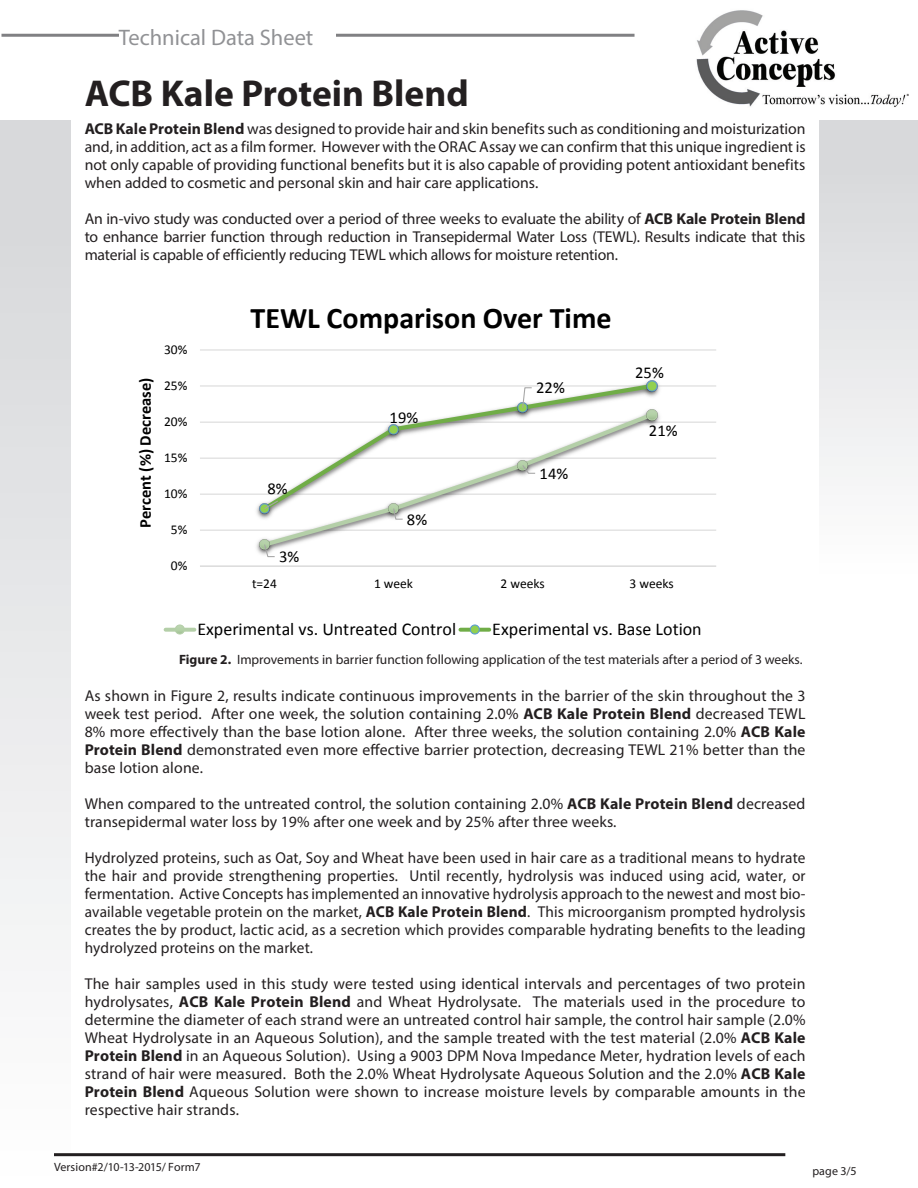
<style>
.page{position:relative;width:918px;height:1188px;background:#fff}
.page>*{position:absolute;margin:0;border:0;box-sizing:border-box;transform-origin:0 0}
.t1{font:700 37.5px "Myriad Pro";color:#231f20}
.t2{font:700 30px "Calibri";color:#000}
.t3{font:22.5px "Myriad Pro";color:#919295}
.t4{font:18px "Calibri";color:#000}
.t5{font:16.5px "Calibri";letter-spacing:.005em;color:#000}
.t6{font:700 16.5px "Calibri";color:#000}
.t7{font:15.75px/18px "Myriad Pro";letter-spacing:.01em;color:#231f20;text-align:justify}
.t8{font:13.5px "Myriad Pro";color:#231f20}
.t9{font:13.5px "Calibri";color:#000}
.t10{font:12px "Myriad Pro";letter-spacing:.005em;color:#231f20}
.s1{font-weight:700}
</style>
<div class="page">
<div style="left:819px;top:120px;width:99px;height:459px;background:linear-gradient(to bottom,#d4d5d8,#fefefe)"></div>
<hr style="left:2px;top:34px;width:633px;height:3px;background:#808083">
<div style="left:119px;top:28px;width:217px;height:31px;background:#fff"></div>
<div style="left:0;top:120px;width:71px;height:1068px;background:linear-gradient(to bottom,#d4d5d8,#fefefe)"></div>
<hr style="left:54px;top:1153px;width:731px;height:3px;background:#231f20">
<img style="left:696px;top:10px;width:213px;height:97px">
<hr style="left:200px;top:530px;width:516px;height:1px;background:#d9d9d9">
<hr style="left:200px;top:494px;width:516px;height:1px;background:#d9d9d9">
<hr style="left:200px;top:458px;width:516px;height:1px;background:#d9d9d9">
<hr style="left:200px;top:422px;width:516px;height:1px;background:#d9d9d9">
<hr style="left:200px;top:385px;width:516px;height:2px;background:#d9d9d9">
<hr style="left:200px;top:349px;width:516px;height:2px;background:#d9d9d9">
<hr style="left:200px;top:565px;width:516px;height:2px;background:#d9d9d9">
<img style="left:256px;top:541px;width:3px;height:12px">
<img style="left:657px;top:411px;width:7px;height:13px">
<img style="left:256px;top:505px;width:3px;height:12px">
<img style="left:649px;top:380px;width:15px;height:15px">
<svg style="left:259px;top:420px;width:398px;height:129px"></svg>
<svg style="left:259px;top:382px;width:397px;height:132px"></svg>
<svg style="left:388px;top:424px;width:11px;height:11px"></svg>
<svg style="left:647px;top:381px;width:10px;height:10px"></svg>
<svg style="left:259px;top:539px;width:17px;height:19px"></svg>
<svg style="left:388px;top:503px;width:16px;height:17px"></svg>
<svg style="left:518px;top:460px;width:18px;height:14px"></svg>
<svg style="left:259px;top:500px;width:20px;height:14px"></svg>
<svg style="left:518px;top:387px;width:15px;height:26px"></svg>
<svg style="left:166px;top:628px;width:28px;height:4px"></svg>
<svg style="left:175px;top:625px;width:8px;height:9px"></svg>
<div style="left:175px;top:624px;width:10px;height:11px;border:1px solid #b4cfa8;border-radius:50%"></div>
<svg style="left:460px;top:628px;width:29px;height:4px"></svg>
<div style="left:470px;top:625px;width:9px;height:9px;background:#92d050;border-radius:50%"></div>
<div style="left:470px;top:624px;width:10px;height:11px;border:1px solid #5b9bd5;border-radius:50%"></div>
<p class="t3" style="left:119px;top:23px;width:196px">Technical Data Sheet</p>
<p class="t1" style="left:85px;top:69px;width:386px">ACB Kale Protein Blend</p>
<p class="t7" style="left:85px;top:120px;width:722px"><span class="s1">ACB Kale Protein Blend</span> was designed to provide hair and skin benefits such as conditioning and moisturization and, in addition, act as a film former. However with the ORAC Assay we can confirm that this unique ingredient is not only capable of providing functional benefits but it is also capable of providing potent antioxidant benefits when added to cosmetic and personal skin and hair care applications.</p>
<p class="t7" style="left:85px;top:210px;width:722px">An in-vivo study was conducted over a period of three weeks to evaluate the ability of <span class="s1">ACB Kale Protein Blend </span>to enhance barrier function through reduction in Transepidermal Water Loss (TEWL). Results indicate that this material is capable of efficiently reducing TEWL which allows for moisture retention.</p>
<p class="t6" style="left:135px;top:528px;width:152px;rotate:-90deg">Percent (%) Decrease)</p>
<p class="t9" style="left:164px;top:341px;width:25px">30%</p>
<p class="t9" style="left:164px;top:377px;width:25px">25%</p>
<p class="t9" style="left:164px;top:413px;width:25px">20%</p>
<p class="t9" style="left:164px;top:449px;width:25px">15%</p>
<p class="t9" style="left:164px;top:485px;width:25px">10%</p>
<p class="t9" style="left:171px;top:521px;width:18px">5%</p>
<p class="t9" style="left:171px;top:557px;width:18px">0%</p>
<p class="t2" style="left:251px;top:299px;width:363px">TEWL Comparison Over Time</p>
<p class="t5" style="left:267px;top:478px;width:22px">8%</p>
<p class="t5" style="left:279px;top:546px;width:22px">3%</p>
<p class="t5" style="left:390px;top:407px;width:30px">19%</p>
<p class="t5" style="left:407px;top:509px;width:22px">8%</p>
<p class="t5" style="left:536px;top:377px;width:30px">22%</p>
<p class="t5" style="left:540px;top:463px;width:30px">14%</p>
<p class="t5" style="left:635px;top:362px;width:30px">25%</p>
<p class="t5" style="left:649px;top:421px;width:30px">21%</p>
<p class="t9" style="left:252px;top:575px;width:26px">t=24</p>
<p class="t9" style="left:374px;top:575px;width:41px">1 week</p>
<p class="t9" style="left:500px;top:575px;width:46px">2 weeks</p>
<p class="t9" style="left:630px;top:575px;width:46px">3 weeks</p>
<p class="t4" style="left:197px;top:617px;width:260px">Experimental vs. Untreated Control</p>
<p class="t4" style="left:492px;top:617px;width:211px">Experimental vs. Base Lotion</p>
<p class="t8" style="left:179px;top:651px;width:625px"><span class="s1">Figure 2.</span> Improvements in barrier function following application of the test materials after a period of 3 weeks.</p>
<p class="t7" style="left:85px;top:686px;width:722px">As shown in Figure 2, results indicate continuous improvements in the barrier of the skin throughout the 3 week test period. After one week, the solution containing 2.0% <span class="s1">ACB Kale Protein Blend</span> decreased TEWL 8% more effectively than the base lotion alone. After three weeks, the solution containing 2.0% <span class="s1">ACB Kale Protein Blend</span> demonstrated even more effective barrier protection, decreasing TEWL 21% better than the base lotion alone.</p>
<p class="t7" style="left:85px;top:794px;width:722px">When compared to the untreated control, the solution containing 2.0% <span class="s1">ACB Kale Protein Blend</span> decreased transepidermal water loss by 19% after one week and by 25% after three weeks.</p>
<p class="t7" style="left:85px;top:848px;width:722px">Hydrolyzed proteins, such as Oat, Soy and Wheat have been used in hair care as a traditional means to hydrate the hair and provide strengthening properties. Until recently, hydrolysis was induced using acid, water, or fermentation. Active Concepts has implemented an innovative hydrolysis approach to the newest and most bio&shy;available vegetable protein on the market, <span class="s1">ACB Kale Protein Blend</span>. This microorganism prompted hydrolysis creates the by product, lactic acid, as a secretion which provides comparable hydrating benefits to the leading hydrolyzed proteins on the market.</p>
<p class="t7" style="left:85px;top:974px;width:722px">The hair samples used in this study were tested using identical intervals and percentages of two protein hydrolysates, <span class="s1">ACB Kale Protein Blend</span> and Wheat Hydrolysate. The materials used in the procedure to determine the diameter of each strand were an untreated control hair sample, the control hair sample (2.0% Wheat Hydrolysate in an Aqueous Solution), and the sample treated with the test material (2.0% <span class="s1">ACB Kale Protein Blend</span> in an Aqueous Solution). Using a 9003 DPM Nova Impedance Meter, hydration levels of each strand of hair were measured. Both the 2.0% Wheat Hydrolysate Aqueous Solution and the 2.0% <span class="s1">ACB Kale Protein Blend</span> Aqueous Solution were shown to increase moisture levels by comparable amounts in the respective hair strands.</p>
<p class="t10" style="left:54px;top:1160px;width:148px">Version#2/10-13-2015/ Form7</p>
<p class="t10" style="left:812px;top:1164px;width:46px">page 3/5</p>
</div>
